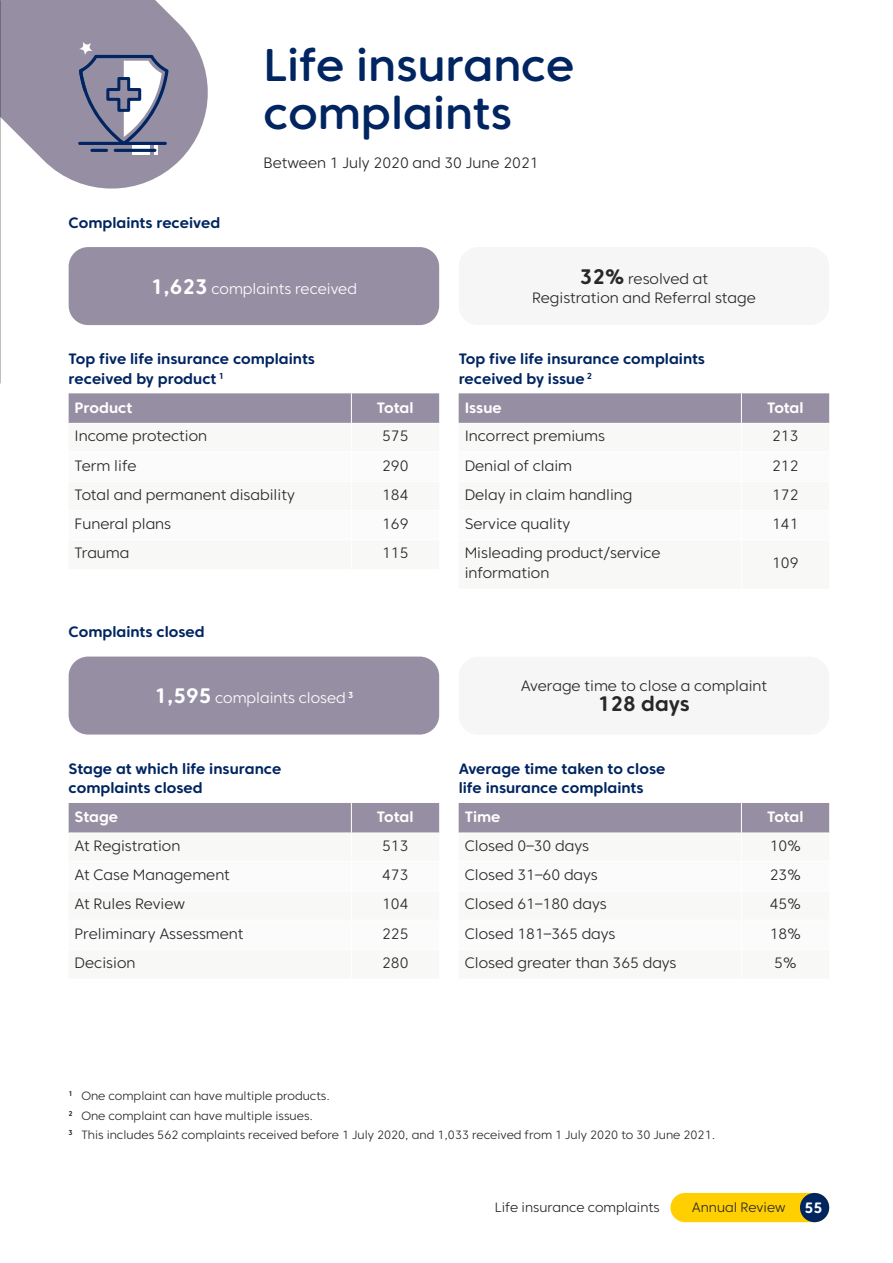
<style>
.page{position:relative;width:893px;height:1263px;background:#fff}
.page>*{position:absolute;margin:0;border:0;box-sizing:border-box;transform-origin:0 0}
.t1{font:500 45.75px/48.8px "Core Sans CR 55";color:#002561}
.t2{font:700 21px "Core Sans CR 65";color:#292829}
.t3{font:300 15px/19.5px "Core Sans CR 35";color:#292829;text-align:center}
.t4{font:700 15px/19.5px "Core Sans CR 65";color:#002561}
.t5{font:300 15px "Core Sans CR 35";color:#fff}
.t6{font:700 15px "Core Sans CR 65";color:#fff}
.t7{font:300 13.5px "Core Sans CR 35";color:#292829}
.t8{font:300 12px/19.5px "Core Sans CR 35";color:#292829}
.s1{font-family:"Core Sans CR 65";font-weight:700;font-size:21px}
</style>
<div class="page">
<svg style="left:0;top:0;width:208px;height:198px"></svg>
<div style="left:69px;top:247px;width:370px;height:78px;background:#968fa3;border-radius:20px"></div>
<div style="left:69px;top:656px;width:370px;height:78px;background:#968fa3;border-radius:20px"></div>
<div style="left:459px;top:247px;width:370px;height:78px;background:#f6f6f6;border-radius:20px"></div>
<div style="left:459px;top:657px;width:370px;height:78px;background:#f6f6f6;border-radius:20px"></div>
<svg style="left:69px;top:393px;width:370px;height:30px;background:#9891a4"></svg>
<div style="left:69px;top:803px;width:370px;height:30px;background:#968fa3"></div>
<svg style="left:459px;top:393px;width:370px;height:30px;background:#9891a4"></svg>
<div style="left:459px;top:803px;width:370px;height:30px;background:#968fa3"></div>
<div style="left:670px;top:1193px;width:159px;height:29px;background:#ffcf01;border-radius:15px"></div>
<div style="left:800px;top:1193px;width:29px;height:29px;background:#002561;border-radius:50%"></div>
<p class="t4" style="left:69px;top:212px;width:153px">Complaints received</p>
<h1 class="t1" style="left:264px;top:40px;width:312px">Life insurance complaints</h1>
<p class="t3" style="left:264px;top:153px;width:276px">Between 1 July 2020 and 30 June 2021</p>
<p class="t5" style="left:151px;top:279px;width:208px"><span class="s1">1,623</span> complaints received</p>
<p class="t4" style="left:69px;top:349px;width:248px">Top five life insurance complaints received by product <sup>1</sup></p>
<p class="t6" style="left:75px;top:398px;width:59px">Product</p>
<p class="t6" style="left:377px;top:398px;width:38px">Total</p>
<p class="t3" style="left:75px;top:426px;width:134px">Income protection</p>
<p class="t3" style="left:382px;top:426px;width:28px">575</p>
<p class="t3" style="left:75px;top:455px;width:63px">Term life</p>
<p class="t3" style="left:382px;top:455px;width:28px">290</p>
<p class="t3" style="left:75px;top:485px;width:222px">Total and permanent disability</p>
<p class="t3" style="left:382px;top:485px;width:28px">184</p>
<p class="t3" style="left:75px;top:514px;width:98px">Funeral plans</p>
<p class="t3" style="left:382px;top:514px;width:28px">169</p>
<p class="t3" style="left:75px;top:543px;width:56px">Trauma</p>
<p class="t3" style="left:382px;top:543px;width:28px">115</p>
<p class="t4" style="left:69px;top:622px;width:138px">Complaints closed</p>
<p class="t5" style="left:154px;top:688px;width:200px"><span class="s1">1,595</span> complaints closed <sup>3</sup></p>
<p class="t4" style="left:69px;top:759px;width:214px">Stage at which life insurance complaints closed</p>
<p class="t6" style="left:75px;top:808px;width:45px">Stage</p>
<p class="t6" style="left:377px;top:808px;width:38px">Total</p>
<p class="t3" style="left:75px;top:836px;width:107px">At Registration</p>
<p class="t3" style="left:382px;top:836px;width:28px">513</p>
<p class="t3" style="left:75px;top:865px;width:157px">At Case Management</p>
<p class="t3" style="left:382px;top:865px;width:28px">473</p>
<p class="t3" style="left:75px;top:894px;width:112px">At Rules Review</p>
<p class="t3" style="left:382px;top:894px;width:28px">104</p>
<p class="t3" style="left:75px;top:923px;width:170px">Preliminary Assessment</p>
<p class="t3" style="left:382px;top:923px;width:28px">225</p>
<p class="t3" style="left:75px;top:953px;width:62px">Decision</p>
<p class="t3" style="left:382px;top:953px;width:28px">280</p>
<p class="t3" style="left:532px;top:269px;width:225px"><span class="s1">32%</span> resolved at<br>Registration and Referral stage</p>
<p class="t4" style="left:459px;top:349px;width:248px">Top five life insurance complaints received by issue <sup>2</sup></p>
<p class="t6" style="left:465px;top:398px;width:39px">Issue</p>
<p class="t6" style="left:767px;top:398px;width:38px">Total</p>
<p class="t3" style="left:465px;top:426px;width:142px">Incorrect premiums</p>
<p class="t3" style="left:772px;top:426px;width:28px">213</p>
<p class="t3" style="left:465px;top:455px;width:109px">Denial of claim</p>
<p class="t3" style="left:772px;top:455px;width:28px">212</p>
<p class="t3" style="left:465px;top:485px;width:169px">Delay in claim handling</p>
<p class="t3" style="left:772px;top:485px;width:28px">172</p>
<p class="t3" style="left:465px;top:514px;width:107px">Service quality</p>
<p class="t3" style="left:772px;top:514px;width:28px">141</p>
<p class="t3" style="left:465px;top:543px;width:198px;text-align:left">Misleading product/service information</p>
<p class="t3" style="left:772px;top:553px;width:28px">109</p>
<p class="t3" style="left:521px;top:676px;width:248px">Average time to close a complaint</p>
<h2 class="t2" style="left:598px;top:690px;width:93px">128 days</h2>
<p class="t4" style="left:459px;top:759px;width:208px">Average time taken to close life insurance complaints</p>
<p class="t6" style="left:465px;top:808px;width:37px">Time</p>
<p class="t6" style="left:767px;top:808px;width:38px">Total</p>
<p class="t3" style="left:465px;top:836px;width:126px">Closed 0–30 days</p>
<p class="t3" style="left:770px;top:836px;width:33px">10%</p>
<p class="t3" style="left:465px;top:865px;width:135px">Closed 31–60 days</p>
<p class="t3" style="left:770px;top:865px;width:33px">23%</p>
<p class="t3" style="left:465px;top:894px;width:144px">Closed 61–180 days</p>
<p class="t3" style="left:770px;top:894px;width:33px">45%</p>
<p class="t3" style="left:465px;top:923px;width:152px">Closed 181–365 days</p>
<p class="t3" style="left:770px;top:923px;width:33px">18%</p>
<p class="t3" style="left:465px;top:953px;width:213px">Closed greater than 365 days</p>
<p class="t3" style="left:774px;top:953px;width:24px">5%</p>
<p class="t8" style="left:69px;top:1086px;width:648px"><sup>1</sup> One complaint can have multiple products.<br><sup>2</sup> One complaint can have multiple issues.<br><sup>3</sup> This includes 562 complaints received before 1 July 2020, and 1,033 received from 1 July 2020 to 30 June 2021.</p>
<p class="t7" style="left:495px;top:1199px;width:166px">Life insurance complaints</p>
<p class="t7" style="left:692px;top:1199px;width:95px">Annual Review</p>
<p class="t6" style="left:804px;top:1198px;width:20px">55</p>
</div>
